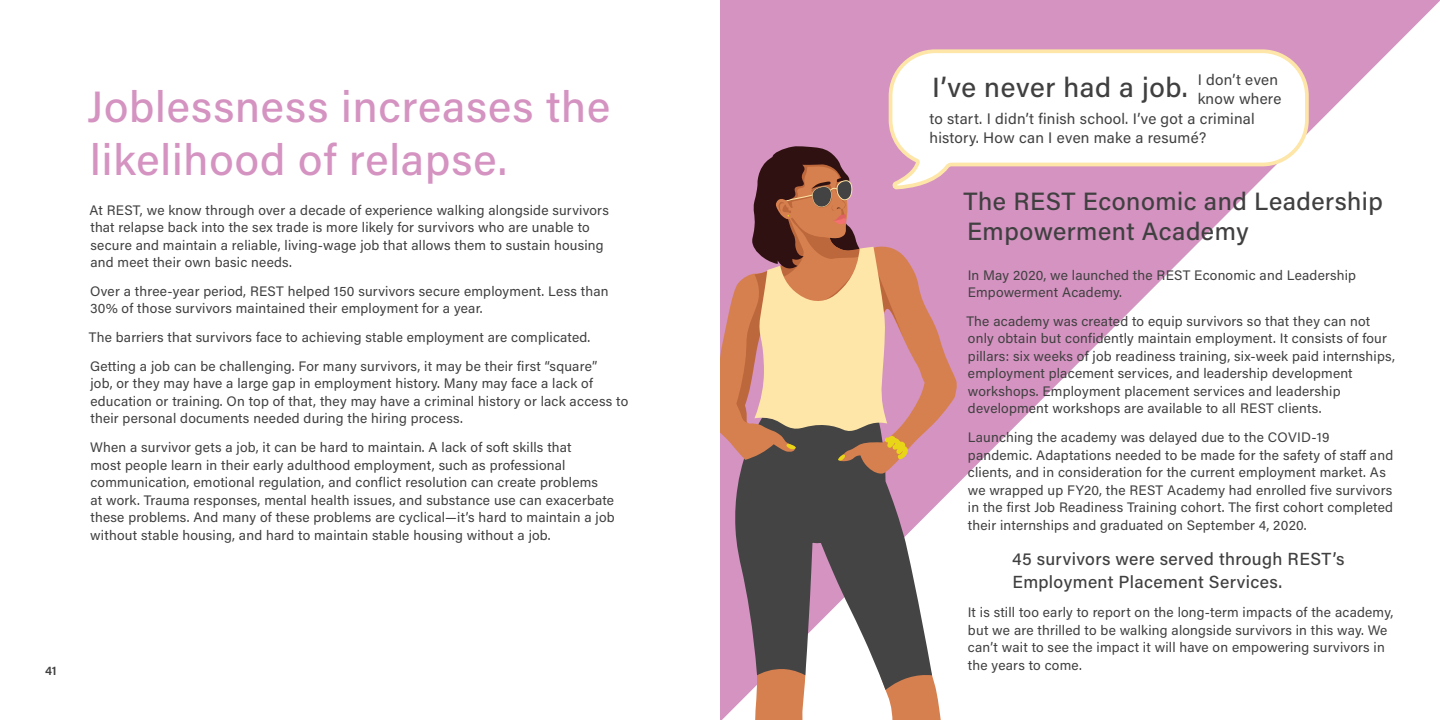
<style>
.page{position:relative;width:1440px;height:720px;background:#fff}
.page>*{position:absolute;margin:0;border:0;box-sizing:border-box;transform-origin:0 0}
.t1{font:500 43.75px/52.5px "Acumin Pro";letter-spacing:.02em;color:#d493c1}
.t2{font:500 27.75px "Acumin Pro";letter-spacing:.02em;color:#404040}
.t3{font:500 25px/30px "Acumin Pro";letter-spacing:.02em;color:#404040}
.t4{font:500 17.5px/23.8px "Acumin Pro";letter-spacing:.02em;color:#404040}
.t5{font:15.25px "Acumin Pro";letter-spacing:.015em;color:#404040}
.t6{font:13.75px/17.5px "Acumin Pro";letter-spacing:.015em;color:#404040}
.t7{font:600 12.5px "Acumin Pro";color:#404040}
</style>
<div class="page">
<svg style="left:720px;top:0;width:720px;height:720px"></svg>
<svg style="left:742px;top:690px;width:73px;height:30px"></svg>
<svg style="left:833px;top:501px;width:130px;height:219px"></svg>
<svg style="left:734px;top:474px;width:198px;height:216px;fill:#444"></svg>
<svg style="left:720px;top:146px;width:239px;height:328px;background:#c79184"></svg>
<svg style="left:887px;top:48px;width:424px;height:144px"></svg>
<h1 class="t1" style="left:87px;top:79px;width:525px">Joblessness increases the likelihood of relapse.</h1>
<p class="t6" style="left:90px;top:201px;width:521px">At REST, we know through over a decade of experience walking alongside survivors that relapse back into the sex trade is more likely for survivors who are unable to secure and maintain a reliable, living-wage job that allows them to sustain housing and meet their own basic needs.</p>
<p class="t6" style="left:90px;top:282px;width:520px">Over a three-year period, REST helped 150 survivors secure employment. Less than<br>30% of those survivors maintained their employment for a year.</p>
<p class="t6" style="left:89px;top:322px;width:510px;line-height:28.8px">The barriers that survivors face to achieving stable employment are complicated.<br>Getting a job can be challenging. For many survivors, it may be their first “square”</p>
<p class="t6" style="left:90px;top:374px;width:539px">job, or they may have a large gap in employment history. Many may face a lack of education or training. On top of that, they may have a criminal history or lack access to their personal documents needed during the hiring process.</p>
<p class="t6" style="left:90px;top:438px;width:526px">When a survivor gets a job, it can be hard to maintain. A lack of soft skills that<br>most people learn in their early adulthood employment, such as professional communication, emotional regulation, and conflict resolution can create problems<br>at work. Trauma responses, mental health issues, and substance use can exacerbate these problems. And many of these problems are cyclical—it’s hard to maintain a job without stable housing, and hard to maintain stable housing without a job.</p>
<p class="t7" style="left:45px;top:662px;width:13px">41</p>
<p class="t5" style="left:1198px;top:69px;width:82px">I don’t even</p>
<p class="t5" style="left:1198px;top:88px;width:85px">know where</p>
<p class="t5" style="left:930px;top:108px;width:327px">to start. I didn’t finish school. I’ve got a criminal</p>
<p class="t5" style="left:930px;top:127px;width:278px">history. How can I even make a resumé?</p>
<h2 class="t2" style="left:932px;top:68px;width:257px">I’ve never had a job.</h2>
<h3 class="t3" style="left:964px;top:185px;width:421px">The REST Economic and Leadership<br>Empowerment Academy</h3>
<p class="t6" style="left:968px;top:266px;width:390px">In May 2020, we launched the REST Economic and Leadership<br>Empowerment Academy.</p>
<p class="t6" style="left:966px;top:312px;width:430px">The academy was created to equip survivors so that they can not only obtain but confidently maintain employment. It consists of four pillars: six weeks of job readiness training, six-week paid internships, employment placement services, and leadership development workshops. Employment placement services and leadership development workshops are available to all REST clients.</p>
<p class="t6" style="left:968px;top:428px;width:427px">Launching the academy was delayed due to the COVID-19 pandemic. Adaptations needed to be made for the safety of staff and clients, and in consideration for the current employment market. As we wrapped up FY20, the REST Academy had enrolled five survivors in the first Job Readiness Training cohort. The first cohort completed their internships and graduated on September 4, 2020.</p>
<p class="t4" style="left:1012px;top:546px;width:334px">45 survivors were served through REST’s<br>Employment Placement Services.</p>
<p class="t6" style="left:968px;top:603px;width:427px">It is still too early to report on the long-term impacts of the academy, but we are thrilled to be walking alongside survivors in this way. We can’t wait to see the impact it will have on empowering survivors in the years to come.</p>
</div>
